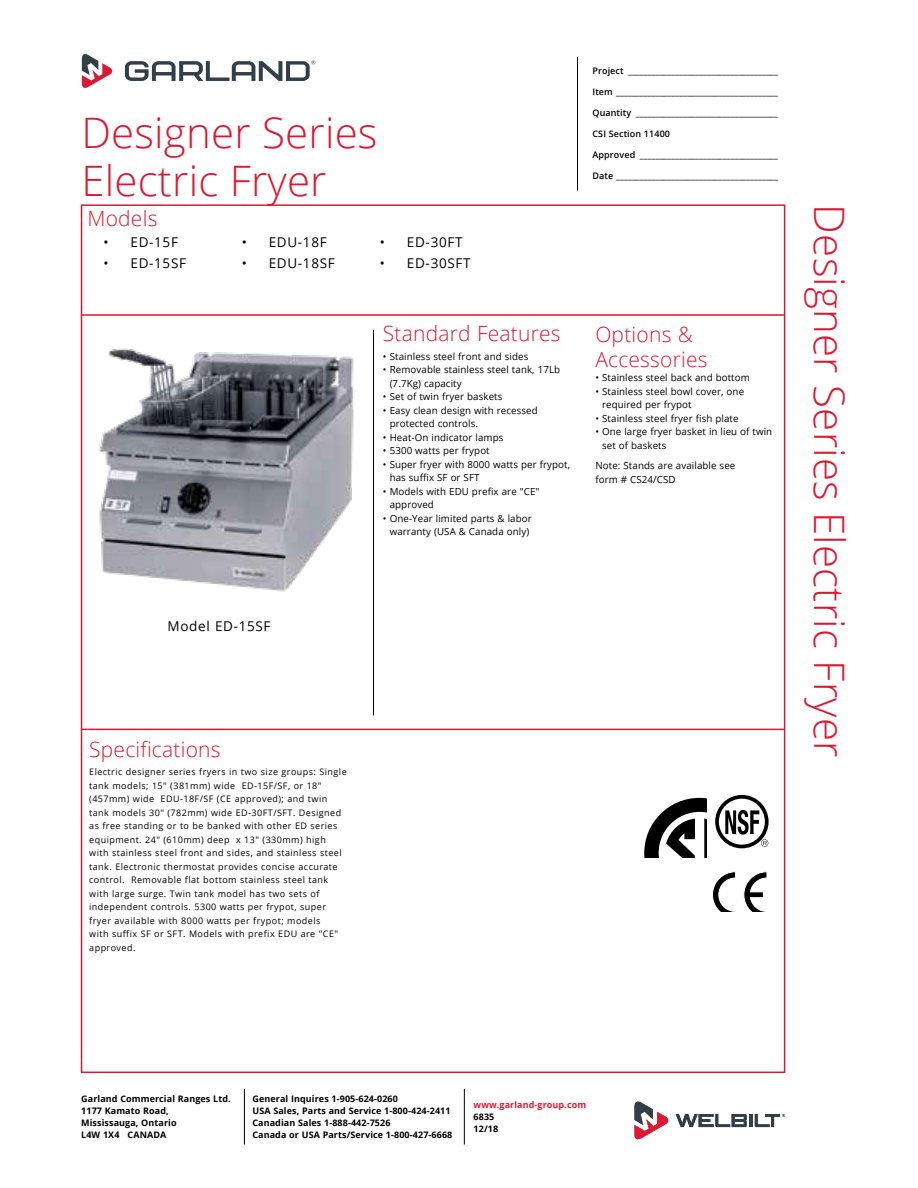
<style>
.page{position:relative;width:918px;height:1188px;background:#fff}
.page>*{position:absolute;margin:0;border:0;box-sizing:border-box;transform-origin:0 0}
.Side_Headers{font:300 42px "Open Sans";letter-spacing:.005em;color:#da1a32}
.Header_-_Main{font:300 42px "Open Sans";letter-spacing:.005em;color:#da1a32}
.Header_-_Specs{font:300 21px "Open Sans";letter-spacing:.01em;color:#da1a32}
.t1{font:13.5px "Open Sans";letter-spacing:.05em;color:#000}
.Standard_Features_w{font:9.75px/13.5px "Open Sans";letter-spacing:.01em;color:#000}
.Specifications{font:9px/13.5px "Open Sans";letter-spacing:.05em;color:#000}
.t2{font:600 9px "Open Sans";letter-spacing:.01em;color:#000}
.Bottom_Signoff{font:700 9px/12px "Open Sans";letter-spacing:.01em;color:#000}
.Bottom_Signoff-2{font:700 9px "Open Sans";letter-spacing:.01em;color:#da1a32}
</style>
<div class="page">
<hr style="left:577px;top:57px;width:1px;height:133px;background:#000">
<svg style="left:82px;top:54px;width:31px;height:34px"></svg>
<svg style="left:125px;top:60px;width:190px;height:21px"></svg>
<hr style="left:464px;top:1089px;width:1px;height:55px;background:#000">
<hr style="left:244px;top:1089px;width:1px;height:55px;background:#000">
<svg style="left:676px;top:1114px;width:109px;height:13px"></svg>
<svg style="left:634px;top:1102px;width:35px;height:37px"></svg>
<hr style="left:373px;top:330px;width:1px;height:385px;background:#000">
<hr style="left:81px;top:314px;width:703px;height:2px;background:#da1a32">
<hr style="left:82px;top:729px;width:702px;height:1px;background:#da1a32">
<div style="left:715px;top:795px;width:54px;height:53px;border:4px solid #000;border-radius:50%"></div>
<svg style="left:725px;top:810px;width:43px;height:37px"></svg>
<svg style="left:712px;top:872px;width:24px;height:39px"></svg>
<svg style="left:743px;top:872px;width:24px;height:39px"></svg>
<svg style="left:644px;top:798px;width:63px;height:60px"></svg>
<img style="left:98px;top:349px;width:256px;height:243px">
<p class="Header_-_Main" style="left:81px;top:104px;width:298px">Designer Series</p>
<p class="Header_-_Main" style="left:81px;top:152px;width:247px">Electric Fryer</p>
<p class="t2" style="left:592px;top:64px;width:187px">Project ______________________________________</p>
<p class="t2" style="left:592px;top:85px;width:187px">Item _________________________________________</p>
<p class="t2" style="left:592px;top:106px;width:187px">Quantity ____________________________________</p>
<p class="t2" style="left:592px;top:127px;width:79px">CSI Section 11400</p>
<p class="t2" style="left:592px;top:148px;width:187px">Approved ___________________________________</p>
<p class="t2" style="left:592px;top:169px;width:187px">Date _________________________________________</p>
<p class="Header_-_Specs" style="left:87px;top:204px;width:72px">Models</p>
<p class="Side_Headers" style="left:858px;top:204px;width:554px;rotate:90deg">Designer Series Electric Fryer</p>
<p class="t1" style="left:380px;top:233px;width:84px">• ED-30FT</p>
<p class="t1" style="left:380px;top:254px;width:92px">• ED-30SFT</p>
<p class="t1" style="left:242px;top:233px;width:86px">• EDU-18F</p>
<p class="t1" style="left:242px;top:254px;width:95px">• EDU-18SF</p>
<p class="t1" style="left:104px;top:233px;width:76px">• ED-15F</p>
<p class="t1" style="left:104px;top:254px;width:84px">• ED-15SF</p>
<p class="Header_-_Specs" style="left:383px;top:319px;width:179px">Standard Features</p>
<p class="Standard_Features_w" style="left:383px;top:349px;width:147px">• Stainless steel front and sides</p>
<p class="Standard_Features_w" style="left:390px;top:363px;width:172px;text-indent:-7px">• Removable stainless steel tank, 17Lb (7.7Kg) capacity</p>
<p class="Standard_Features_w" style="left:383px;top:390px;width:121px">• Set of twin fryer baskets</p>
<p class="Standard_Features_w" style="left:390px;top:403px;width:150px;text-indent:-7px">• Easy clean design with recessed protected controls.</p>
<p class="Standard_Features_w" style="left:383px;top:430px;width:122px">• Heat-On indicator lamps</p>
<p class="Standard_Features_w" style="left:383px;top:444px;width:108px">• 5300 watts per frypot</p>
<p class="Standard_Features_w" style="left:390px;top:457px;width:182px;text-indent:-7px">• Super fryer with 8000 watts per frypot, has suffix SF or SFT</p>
<p class="Standard_Features_w" style="left:390px;top:484px;width:151px;text-indent:-7px">• Models with EDU prefix are "CE" approved</p>
<p class="Standard_Features_w" style="left:383px;top:511px;width:150px;text-align:center">• One-Year limited parts &amp; labor warranty (USA &amp; Canada only)</p>
<p class="Header_-_Specs" style="left:595px;top:320px;width:99px">Options &amp;</p>
<p class="Header_-_Specs" style="left:595px;top:345px;width:114px">Accessories</p>
<p class="Standard_Features_w" style="left:595px;top:371px;width:156px">• Stainless steel back and bottom</p>
<p class="Standard_Features_w" style="left:602px;top:384px;width:143px;text-indent:-7px">• Stainless steel bowl cover, one required per frypot</p>
<p class="Standard_Features_w" style="left:595px;top:411px;width:145px">• Stainless steel fryer fish plate</p>
<p class="Standard_Features_w" style="left:602px;top:425px;width:172px;text-indent:-7px">• One large fryer basket in lieu of twin set of baskets</p>
<p class="Standard_Features_w" style="left:595px;top:459px;width:142px">Note: Stands are available see form # CS24/CSD</p>
<p class="t1" style="left:168px;top:617px;width:105px">Model ED-15SF</p>
<p class="Header_-_Specs" style="left:89px;top:735px;width:133px">Specifications</p>
<p class="Specifications" style="left:89px;top:765px;width:259px">Electric designer series fryers in two size groups: Single tank models; 15" (381mm) wide ED-15F/SF, or 18" (457mm) wide EDU-18F/SF (CE approved); and twin tank models 30" (782mm) wide ED-30FT/SFT. Designed as free standing or to be banked with other ED series equipment. 24" (610mm) deep x 13" (330mm) high with stainless steel front and sides, and stainless steel tank. Electronic thermostat provides concise accurate control. Removable flat bottom stainless steel tank with large surge. Twin tank model has two sets of independent controls. 5300 watts per frypot, super fryer available with 8000 watts per frypot; models<br>with suffix SF or SFT. Models with prefix EDU are "CE" approved.</p>
<p class="Bottom_Signoff" style="left:81px;top:1092px;width:151px">Garland Commercial Ranges Ltd.</p>
<p class="Bottom_Signoff" style="left:81px;top:1104px;width:97px">1177 Kamato Road,<br>Mississauga, Ontario<br>L4W 1X4 CANADA</p>
<p class="Bottom_Signoff" style="left:252px;top:1092px;width:147px">General Inquires 1-905-624-0260</p>
<p class="Bottom_Signoff" style="left:252px;top:1104px;width:201px">USA Sales, Parts and Service 1-800-424-2411<br>Canadian Sales 1-888-442-7526<br>Canada or USA Parts/Service 1-800-427-6668</p>
<p class="Bottom_Signoff-2" style="left:474px;top:1099px;width:114px">www.garland-group.com</p>
<p class="Bottom_Signoff" style="left:474px;top:1111px;width:22px">6835</p>
<p class="Bottom_Signoff" style="left:474px;top:1123px;width:26px">12/18</p>
</div>
